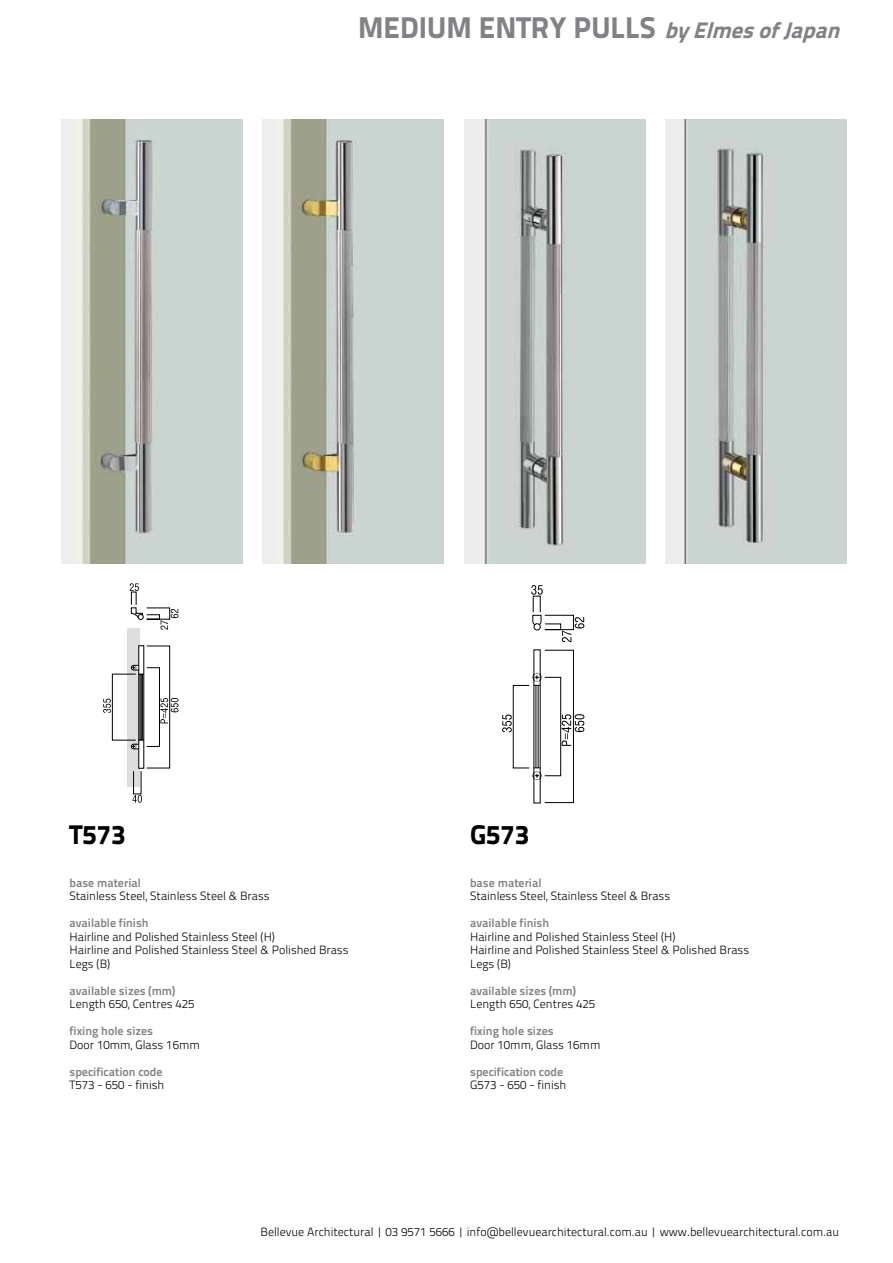
<style>
.page{position:relative;width:893px;height:1263px;background:#fff}
.page>*{position:absolute;margin:0;border:0;box-sizing:border-box;transform-origin:0 0}
.t1{font:30px "Titillium Text 25 L 999 wt";color:#808285}
.t2{font:27px "Titillium Text 25 L 999 wt";color:#000}
.t3{font:12px/13.5px "Titillium Text 25 L 250 wt";color:#000}
.t4{font:12px "Titillium Text 25 L 800 wt";color:#808285}
.s1{font-style:italic;font-size:22.5px}
</style>
<div class="page">
<svg style="left:502px;top:585px;width:83px;height:219px"></svg>
<img style="left:665px;top:119px;width:181px;height:444px">
<img style="left:464px;top:119px;width:181px;height:444px">
<svg style="left:103px;top:583px;width:76px;height:220px"></svg>
<div style="left:131px;top:592px;width:5px;height:13px;border:1px solid #000"></div>
<img style="left:263px;top:119px;width:181px;height:444px">
<img style="left:62px;top:119px;width:181px;height:444px">
<h1 class="t1" style="left:358px;top:4px;width:491px">MEDIUM ENTRY PULLS <span class="s1">byElmesofJapan</span></h1>
<h2 class="t2" style="left:70px;top:814px;width:57px">T573</h2>
<h2 class="t2" style="left:470px;top:814px;width:60px">G573</h2>
<p class="t4" style="left:70px;top:873px;width:73px">base material</p>
<p class="t3" style="left:70px;top:888px;width:202px">Stainless Steel, Stainless Steel &amp; Brass</p>
<p class="t4" style="left:70px;top:914px;width:81px">available finish</p>
<p class="t3" style="left:70px;top:929px;width:281px">Hairline and Polished Stainless Steel (H)<br>Hairline and Polished Stainless Steel &amp; Polished Brass<br>Legs (B)</p>
<p class="t4" style="left:70px;top:981px;width:107px">available sizes (mm)</p>
<p class="t3" style="left:70px;top:996px;width:127px">Length 650, Centres 425</p>
<p class="t4" style="left:70px;top:1022px;width:85px">fixing hole sizes</p>
<p class="t3" style="left:70px;top:1037px;width:132px">Door 10mm, Glass 16mm</p>
<p class="t4" style="left:70px;top:1062px;width:95px">specification code</p>
<p class="t3" style="left:70px;top:1077px;width:96px">T573 - 650 - finish</p>
<p class="t4" style="left:470px;top:873px;width:73px">base material</p>
<p class="t3" style="left:470px;top:888px;width:202px">Stainless Steel, Stainless Steel &amp; Brass</p>
<p class="t4" style="left:470px;top:914px;width:81px">available finish</p>
<p class="t3" style="left:470px;top:929px;width:281px">Hairline and Polished Stainless Steel (H)<br>Hairline and Polished Stainless Steel &amp; Polished Brass<br>Legs (B)</p>
<p class="t4" style="left:470px;top:981px;width:107px">available sizes (mm)</p>
<p class="t3" style="left:470px;top:996px;width:127px">Length 650, Centres 425</p>
<p class="t4" style="left:470px;top:1022px;width:85px">fixing hole sizes</p>
<p class="t3" style="left:470px;top:1037px;width:132px">Door 10mm, Glass 16mm</p>
<p class="t4" style="left:470px;top:1062px;width:95px">specification code</p>
<p class="t3" style="left:470px;top:1077px;width:98px">G573 - 650 - finish</p>
<p class="t3" style="left:261px;top:1224px;width:580px">Bellevue Architectural | 03 9571 5666 | info@bellevuearchitectural.com.au | www.bellevuearchitectural.com.au</p>
</div>
